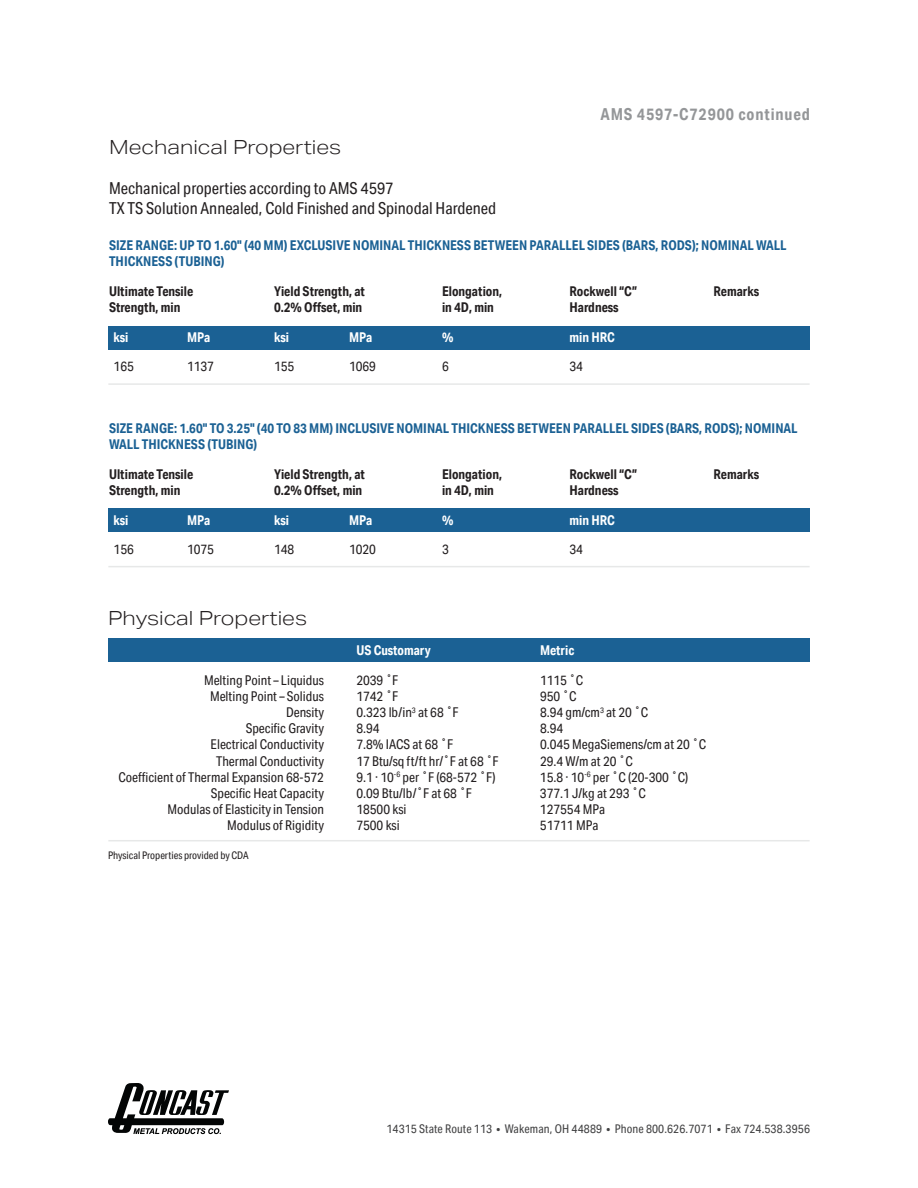
<style>
.page{position:relative;width:918px;height:1188px;background:#fff}
.page>*{position:absolute;margin:0;border:0;box-sizing:border-box;transform-origin:0 0}
.t1{font:300 19.5px "Aktiv Grotesk Ex";color:#231f20}
.t2{font:16.5px/19.8px "Aktiv Grotesk Cd";color:#231f20}
.t3{font:700 16.5px "Aktiv Grotesk Cd";letter-spacing:.05em;color:#949698}
.t4{font:13.5px "Aktiv Grotesk Cd";color:#231f20}
.t5{font:700 13.5px/16.2px "Aktiv Grotesk Cd";color:#1b6194}
.t6{font:700 13.5px "Aktiv Grotesk Cd";color:#231f20}
.t7{font:700 13.5px "Aktiv Grotesk Cd";color:#fff}
.t8{font:12px "Aktiv Grotesk Cd";letter-spacing:.01em;color:#414142}
.t9{font:10.5px "Aktiv Grotesk Cd";color:#231f20}
</style>
<div class="page">
<svg style="left:108px;top:1083px;width:121px;height:51px"></svg>
<div style="left:109px;top:509px;width:701px;height:23px;background:#1b6194"></div>
<hr style="left:108px;top:566px;width:702px;height:1px;background:#e7e8e8">
<div style="left:109px;top:326px;width:701px;height:23px;background:#1b6194"></div>
<hr style="left:108px;top:383px;width:702px;height:2px;background:#e7e8e8">
<div style="left:108px;top:638px;width:702px;height:23px;background:#1b6194"></div>
<hr style="left:108px;top:840px;width:702px;height:1px;background:#e7e8e8">
<p class="t3" style="left:601px;top:104px;width:211px">AMS 4597-C72900 continued</p>
<h1 class="t1" style="left:109px;top:136px;width:234px">Mechanical Properties</h1>
<p class="t2" style="left:109px;top:178px;width:389px">Mechanical properties according to AMS 4597<br>TX TS Solution Annealed, Cold Finished and Spinodal Hardened</p>
<p class="t5" style="left:109px;top:237px;width:679px">SIZE RANGE: UP TO 1.60" (40 MM) EXCLUSIVE NOMINAL THICKNESS BETWEEN PARALLEL SIDES (BARS, RODS); NOMINAL WALL<br>THICKNESS (TUBING)</p>
<p class="t6" style="left:109px;top:283px;width:86px">Ultimate Tensile</p>
<p class="t6" style="left:274px;top:283px;width:92px">Yield Strength, at</p>
<p class="t6" style="left:442px;top:283px;width:62px">Elongation,</p>
<p class="t6" style="left:570px;top:283px;width:69px">Rockwell “C”</p>
<p class="t6" style="left:714px;top:283px;width:47px">Remarks</p>
<p class="t6" style="left:109px;top:299px;width:73px">Strength, min</p>
<p class="t6" style="left:274px;top:299px;width:90px">0.2% Offset, min</p>
<p class="t6" style="left:442px;top:299px;width:53px">in 4D, min</p>
<p class="t6" style="left:570px;top:299px;width:51px">Hardness</p>
<p class="t7" style="left:114px;top:328px;width:16px">ksi</p>
<p class="t7" style="left:187px;top:328px;width:25px">MPa</p>
<p class="t7" style="left:274px;top:328px;width:16px">ksi</p>
<p class="t7" style="left:349px;top:328px;width:25px">MPa</p>
<p class="t7" style="left:442px;top:328px;width:13px">%</p>
<p class="t7" style="left:570px;top:328px;width:47px">min HRC</p>
<p class="t4" style="left:114px;top:358px;width:22px">165</p>
<p class="t4" style="left:187px;top:358px;width:28px">1137</p>
<p class="t4" style="left:274px;top:358px;width:22px">155</p>
<p class="t4" style="left:349px;top:358px;width:28px">1069</p>
<p class="t4" style="left:442px;top:358px;width:8px">6</p>
<p class="t4" style="left:570px;top:358px;width:15px">34</p>
<p class="t5" style="left:109px;top:420px;width:690px">SIZE RANGE: 1.60" TO 3.25" (40 TO 83 MM) INCLUSIVE NOMINAL THICKNESS BETWEEN PARALLEL SIDES (BARS, RODS); NOMINAL<br>WALL THICKNESS (TUBING)</p>
<p class="t6" style="left:109px;top:466px;width:86px">Ultimate Tensile</p>
<p class="t6" style="left:274px;top:466px;width:92px">Yield Strength, at</p>
<p class="t6" style="left:442px;top:466px;width:62px">Elongation,</p>
<p class="t6" style="left:570px;top:466px;width:69px">Rockwell “C”</p>
<p class="t6" style="left:714px;top:466px;width:47px">Remarks</p>
<p class="t6" style="left:109px;top:482px;width:73px">Strength, min</p>
<p class="t6" style="left:274px;top:482px;width:90px">0.2% Offset, min</p>
<p class="t6" style="left:442px;top:482px;width:53px">in 4D, min</p>
<p class="t6" style="left:570px;top:482px;width:51px">Hardness</p>
<p class="t7" style="left:114px;top:512px;width:16px">ksi</p>
<p class="t7" style="left:187px;top:512px;width:25px">MPa</p>
<p class="t7" style="left:274px;top:512px;width:16px">ksi</p>
<p class="t7" style="left:349px;top:512px;width:25px">MPa</p>
<p class="t7" style="left:442px;top:512px;width:13px">%</p>
<p class="t7" style="left:570px;top:512px;width:47px">min HRC</p>
<p class="t4" style="left:114px;top:542px;width:22px">156</p>
<p class="t4" style="left:187px;top:542px;width:28px">1075</p>
<p class="t4" style="left:274px;top:542px;width:22px">148</p>
<p class="t4" style="left:349px;top:542px;width:28px">1020</p>
<p class="t4" style="left:442px;top:542px;width:8px">3</p>
<p class="t4" style="left:570px;top:542px;width:15px">34</p>
<h1 class="t1" style="left:108px;top:607px;width:201px">Physical Properties</h1>
<p class="t7" style="left:356px;top:642px;width:76px">US Customary</p>
<p class="t7" style="left:540px;top:642px;width:36px">Metric</p>
<p class="t4" style="left:204px;top:672px;width:121px">Melting Point – Liquidus</p>
<p class="t4" style="left:356px;top:672px;width:43px">2039 ˚F</p>
<p class="t4" style="left:540px;top:672px;width:45px">1115 ˚C</p>
<p class="t4" style="left:210px;top:688px;width:115px">Melting Point – Solidus</p>
<p class="t4" style="left:356px;top:688px;width:43px">1742 ˚F</p>
<p class="t4" style="left:540px;top:688px;width:38px">950 ˚C</p>
<p class="t4" style="left:286px;top:704px;width:39px">Density</p>
<p class="t4" style="left:356px;top:704px;width:104px">0.323 lb/in<sup>3</sup> at 68 ˚F</p>
<p class="t4" style="left:540px;top:704px;width:110px">8.94 gm/cm<sup>3</sup> at 20 ˚C</p>
<p class="t4" style="left:246px;top:720px;width:80px">Specific Gravity</p>
<p class="t4" style="left:356px;top:720px;width:25px">8.94</p>
<p class="t4" style="left:540px;top:720px;width:25px">8.94</p>
<p class="t4" style="left:211px;top:737px;width:115px">Electrical Conductivity</p>
<p class="t4" style="left:356px;top:737px;width:98px">7.8% IACS at 68 ˚F</p>
<p class="t4" style="left:540px;top:737px;width:168px">0.045 MegaSiemens/cm at 20 ˚C</p>
<p class="t4" style="left:216px;top:753px;width:109px">Thermal Conductivity</p>
<p class="t4" style="left:356px;top:753px;width:144px">17 Btu/sq ft/ft hr/˚F at 68 ˚F</p>
<p class="t4" style="left:540px;top:753px;width:94px">29.4 W/m at 20 ˚C</p>
<p class="t4" style="left:119px;top:769px;width:207px">Coefficient of Thermal Expansion 68-572</p>
<p class="t4" style="left:356px;top:769px;width:141px">9.1 · 10<sup>-6</sup> per ˚F (68-572 ˚F)</p>
<p class="t4" style="left:540px;top:769px;width:150px">15.8 · 10<sup>-6</sup> per ˚C (20-300 ˚C)</p>
<p class="t4" style="left:211px;top:785px;width:115px">Specific Heat Capacity</p>
<p class="t4" style="left:356px;top:785px;width:117px">0.09 Btu/lb/˚F at 68 ˚F</p>
<p class="t4" style="left:540px;top:785px;width:107px">377.1 J/kg at 293 ˚C</p>
<p class="t4" style="left:167px;top:801px;width:158px">Modulas of Elasticity in Tension</p>
<p class="t4" style="left:356px;top:801px;width:52px">18500 ksi</p>
<p class="t4" style="left:540px;top:801px;width:67px">127554 MPa</p>
<p class="t4" style="left:227px;top:818px;width:98px">Modulus of Rigidity</p>
<p class="t4" style="left:356px;top:818px;width:45px">7500 ksi</p>
<p class="t4" style="left:540px;top:818px;width:60px">51711 MPa</p>
<p class="t9" style="left:108px;top:849px;width:142px">Physical Properties provided by CDA</p>
<p class="t8" style="left:386px;top:1121px;width:425px">14315 State Route 113 • Wakeman, OH 44889 • Phone 800.626.7071 • Fax 724.538.3956</p>
</div>
